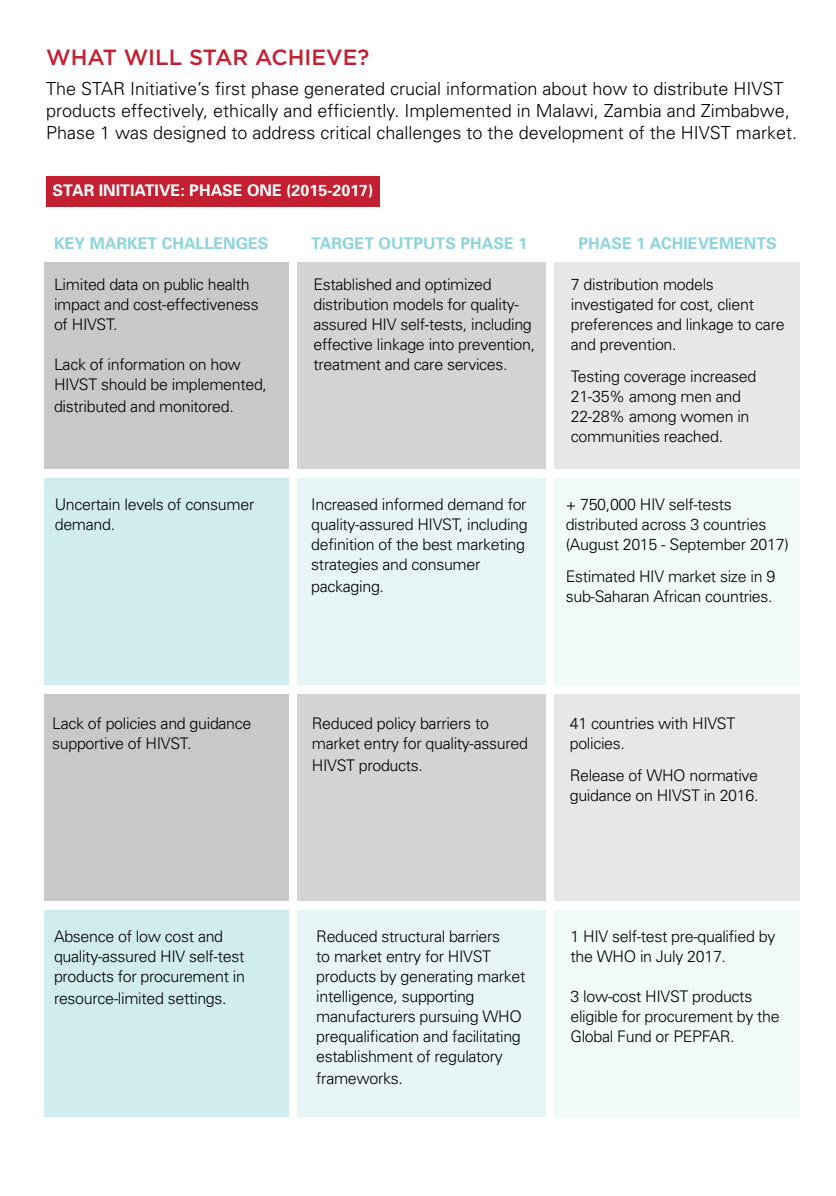
<style>
.page{position:relative;width:836px;height:1196px;background:#fff}
.page>*{position:absolute;margin:0;border:0;box-sizing:border-box;transform-origin:0 0}
.t1{font:500 22px "Gotham";color:#c32032}
.t2{font:300 18px/22px "Univers";color:#000}
.t3{font:300 16px/20px "Univers";letter-spacing:-.02em;color:#000}
.t4{font:700 16px "Univers";color:#8ed4da}
.t5{font:700 16px "Univers";color:#fff}
</style>
<div class="page">
<div style="left:44px;top:262px;width:245px;height:206px;background:#c7c8ca"></div>
<div style="left:44px;top:694px;width:245px;height:206px;background:#c7c8ca"></div>
<div style="left:44px;top:478px;width:245px;height:206px;background:#d1ecee"></div>
<div style="left:44px;top:910px;width:245px;height:206px;background:#d1ecee"></div>
<div style="left:297px;top:262px;width:248px;height:206px;background:#d1d3d4"></div>
<div style="left:297px;top:694px;width:248px;height:206px;background:#d1d3d4"></div>
<div style="left:297px;top:478px;width:248px;height:206px;background:#e7f5f5"></div>
<div style="left:297px;top:910px;width:248px;height:206px;background:#e7f5f5"></div>
<div style="left:553px;top:262px;width:246px;height:206px;background:#e6e7e8"></div>
<div style="left:553px;top:694px;width:246px;height:206px;background:#e6e7e8"></div>
<div style="left:553px;top:478px;width:246px;height:206px;background:#f1f9f9"></div>
<div style="left:553px;top:910px;width:246px;height:206px;background:#f1f9f9"></div>
<div style="left:46px;top:176px;width:334px;height:30px;background:#c32032"></div>
<h1 class="t1" style="left:46px;top:42px;width:325px">WHAT WILL STAR ACHIEVE?</h1>
<p class="t2" style="left:46px;top:77px;width:752px">The STAR Initiative’s first phase generated crucial information about how to distribute HIVST products effectively, ethically and efficiently. Implemented in Malawi, Zambia and Zimbabwe,<br>Phase 1 was designed to address critical challenges to the development of the HIVST market.</p>
<p class="t5" style="left:53px;top:180px;width:322px">STAR INITIATIVE: PHASE ONE (2015-2017)</p>
<p class="t4" style="left:54px;top:233px;width:216px">KEY MARKET CHALLENGES</p>
<p class="t4" style="left:311px;top:233px;width:218px">TARGET OUTPUTS PHASE 1</p>
<p class="t4" style="left:578px;top:233px;width:200px">PHASE 1 ACHIEVEMENTS</p>
<p class="t3" style="left:54px;top:274px;width:206px">Limited data on public health impact and cost-effectiveness of HIVST.</p>
<p class="t3" style="left:54px;top:354px;width:214px">Lack of information on how<br>HIVST should be implemented,</p>
<p class="t3" style="left:54px;top:396px;width:181px">distributed and monitored.</p>
<p class="t3" style="left:313px;top:274px;width:223px">Established and optimized distribution models for quality&shy;assured HIV self-tests, including effective linkage into prevention, treatment and care services.</p>
<p class="t3" style="left:570px;top:274px;width:215px">7 distribution models investigated for cost, client preferences and linkage to care and prevention.</p>
<p class="t3" style="left:570px;top:366px;width:187px">Testing coverage increased<br>21-35% among men and<br>22-28% among women in communities reached.</p>
<p class="t3" style="left:55px;top:493px;width:201px">Uncertain levels of consumer demand.</p>
<p class="t3" style="left:311px;top:493px;width:218px">Increased informed demand for quality-assured HIVST, including definition of the best marketing strategies and consumer</p>
<p class="t3" style="left:311px;top:575px;width:74px">packaging.</p>
<p class="t3" style="left:565px;top:493px;width:224px">+ 750,000 HIV self-tests distributed across 3 countries (August 2015 - September 2017)</p>
<p class="t3" style="left:565px;top:565px;width:211px">Estimated HIV market size in 9 sub-Saharan African countries.</p>
<p class="t3" style="left:52px;top:712px;width:201px">Lack of policies and guidance supportive of HIVST.</p>
<p class="t3" style="left:312px;top:712px;width:217px">Reduced policy barriers to market entry for quality-assured</p>
<p class="t3" style="left:312px;top:754px;width:113px">HIVST products.</p>
<p class="t3" style="left:569px;top:712px;width:167px">41 countries with HIVST policies.</p>
<p class="t3" style="left:569px;top:764px;width:190px">Release of WHO normative guidance on HIVST in 2016.</p>
<p class="t3" style="left:54px;top:926px;width:192px">Absence of low cost and quality-assured HIV self-test products for procurement in</p>
<p class="t3" style="left:54px;top:988px;width:174px">resource-limited settings.</p>
<p class="t3" style="left:316px;top:926px;width:210px">Reduced structural barriers<br>to market entry for HIVST products by generating market intelligence, supporting manufacturers pursuing WHO prequalification and facilitating establishment of regulatory</p>
<p class="t3" style="left:316px;top:1068px;width:88px">frameworks.</p>
<p class="t3" style="left:570px;top:926px;width:206px">1 HIV self-test pre-qualified by the WHO in July 2017.</p>
<p class="t3" style="left:570px;top:986px;width:211px">3 low-cost HIVST products eligible for procurement by the<br>Global Fund or PEPFAR.</p>
</div>
